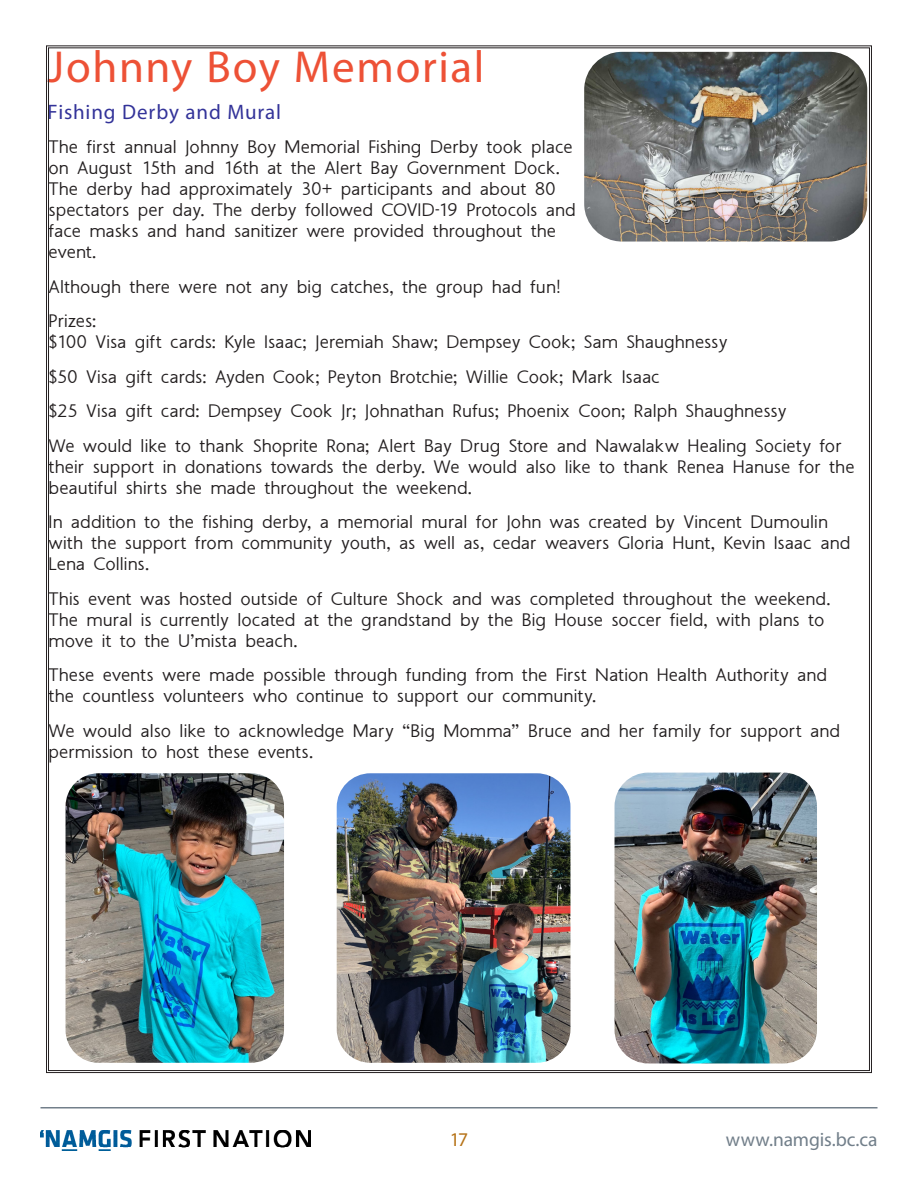
<style>
.page{position:relative;width:918px;height:1188px;background:#fff}
.page>*{position:absolute;margin:0;border:0;box-sizing:border-box;transform-origin:0 0}
.CONTENT___Heading_1{font:45px "Myriad Pro";letter-spacing:.04em;color:#ed5136}
.CONTENT___Heading_1-2{font:21px "Myriad Pro";letter-spacing:.04em;color:#339}
.t1{font:19.5px "Myriad Pro";letter-spacing:-.005em;color:#727f8a}
.t2{font:19.5px "Myriad Pro";color:#b67318}
.QUOTE{font:18px/21px "Kwa Sans";letter-spacing:.005em;color:#231f20}
</style>
<div class="page">
<img style="left:40px;top:1130px;width:270px;height:21px">
<hr style="left:40px;top:1107px;width:838px;height:1px;background:#727f8a">
<img style="left:46px;top:45px;width:826px;height:1029px">
<p class="CONTENT___Heading_1" style="left:48px;top:40px;width:438px">Johnny Boy Memorial</p>
<p class="CONTENT___Heading_1-2" style="left:48px;top:99px;width:235px">Fishing Derby and Mural</p>
<p class="QUOTE" style="left:49px;top:138px;width:529px">The first annual Johnny Boy Memorial Fishing Derby took place on August 15th and 16th at the Alert Bay Government Dock.<br>The derby had approximately 30+ participants and about 80 spectators per day. The derby followed COVID-19 Protocols and face masks and hand sanitizer were provided throughout the event.</p>
<p class="QUOTE" style="left:49px;top:277px;width:514px">Although there were not any big catches, the group had fun!</p>
<p class="QUOTE" style="left:49px;top:312px;width:680px">Prizes:<br>$100 Visa gift cards: Kyle Isaac; Jeremiah Shaw; Dempsey Cook; Sam Shaughnessy</p>
<p class="QUOTE" style="left:49px;top:367px;width:613px">$50 Visa gift cards: Ayden Cook; Peyton Brotchie; Willie Cook; Mark Isaac</p>
<p class="QUOTE" style="left:49px;top:402px;width:740px">$25 Visa gift card: Dempsey Cook Jr; Johnathan Rufus; Phoenix Coon; Ralph Shaughnessy</p>
<p class="QUOTE" style="left:49px;top:436px;width:807px">We would like to thank Shoprite Rona; Alert Bay Drug Store and Nawalakw Healing Society for their support in donations towards the derby. We would also like to thank Renea Hanuse for the beautiful shirts she made throughout the weekend.</p>
<p class="QUOTE" style="left:49px;top:513px;width:804px">In addition to the fishing derby, a memorial mural for John was created by Vincent Dumoulin with the support from community youth, as well as, cedar weavers Gloria Hunt, Kevin Isaac and<br>Lena Collins.</p>
<p class="QUOTE" style="left:49px;top:589px;width:783px">This event was hosted outside of Culture Shock and was completed throughout the weekend.<br>The mural is currently located at the grandstand by the Big House soccer field, with plans to move it to the U’mista beach.</p>
<p class="QUOTE" style="left:49px;top:666px;width:780px">These events were made possible through funding from the First Nation Health Authority and the countless volunteers who continue to support our community.</p>
<p class="QUOTE" style="left:49px;top:721px;width:793px">We would also like to acknowledge Mary “Big Momma” Bruce and her family for support and permission to host these events.</p>
<p class="t2" style="left:450px;top:1128px;width:20px">17</p>
<p class="t1" style="left:726px;top:1128px;width:153px">www.namgis.bc.ca</p>
</div>
